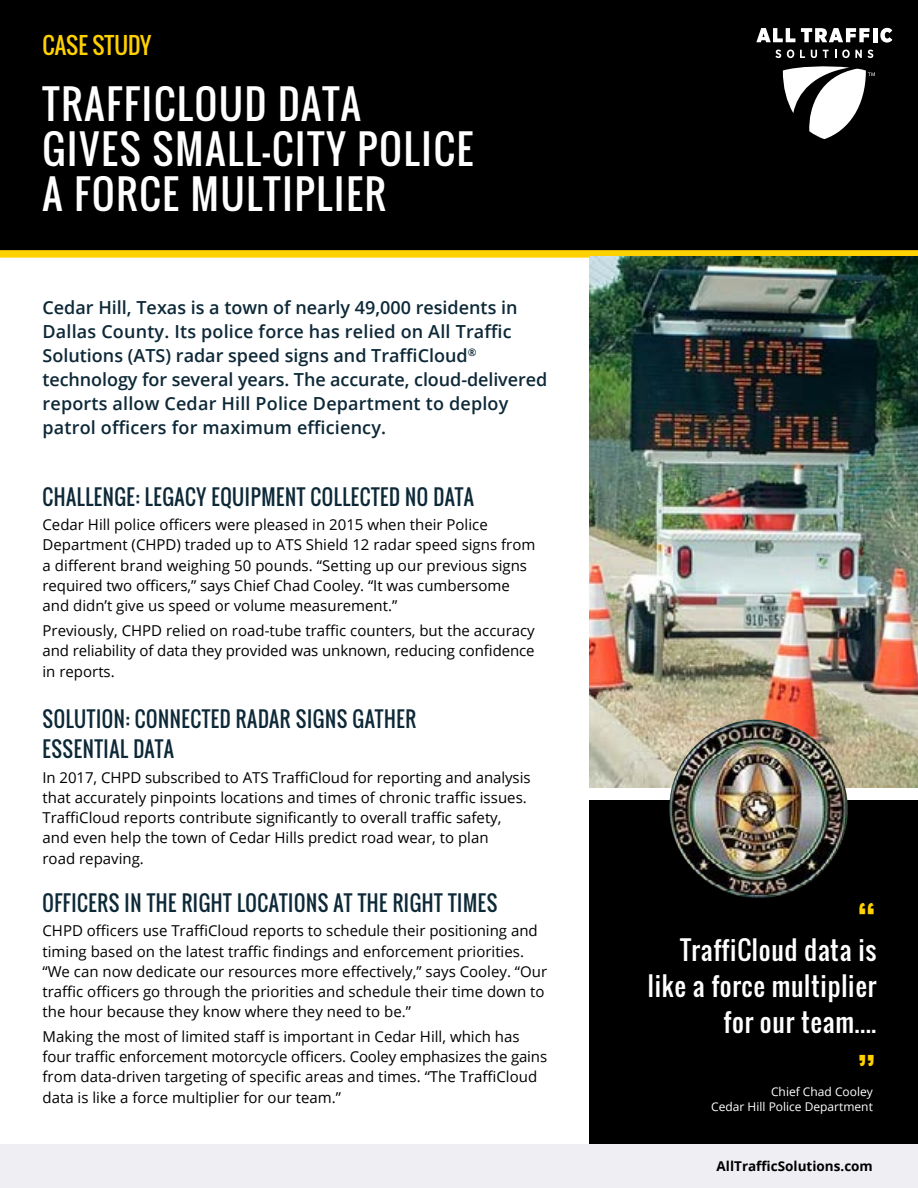
<style>
.page{position:relative;width:918px;height:1188px;background:#fff}
.page>*{position:absolute;margin:0;border:0;box-sizing:border-box;transform-origin:0 0}
.t1{font:45px "Oswald";color:#ffd100}
.t2{font:39px/45px "Oswald";letter-spacing:.05em;color:#fff}
.t3{font:25.5px/36px "Oswald";letter-spacing:.03em;color:#fff;text-align:right}
.t4{font:22.5px "Oswald";color:#ffd100}
.t5{font:21px/30px "Oswald";letter-spacing:.03em;color:#0d2837;scale:.94 1}
.t6{font:600 18px/24px "Open Sans";color:#0d2837}
.t7{font:15px/20.2px "Open Sans";color:#000}
.t8{font:700 13.5px "Open Sans";color:#000}
.t9{font:12px "Open Sans";color:#fff}
</style>
<div class="page">
<div style="left:590px;top:801px;width:328px;height:387px;background:#000"></div>
<div style="left:0;top:0;width:918px;height:250px;background:#000"></div>
<svg style="left:783px;top:65px;width:92px;height:74px"></svg>
<svg style="left:775px;top:50px;width:6px;height:8px"></svg>
<svg style="left:787px;top:50px;width:7px;height:8px"></svg>
<svg style="left:800px;top:50px;width:5px;height:8px"></svg>
<svg style="left:811px;top:50px;width:6px;height:8px"></svg>
<svg style="left:823px;top:50px;width:6px;height:8px"></svg>
<svg style="left:842px;top:50px;width:20px;height:8px"></svg>
<svg style="left:868px;top:50px;width:5px;height:8px"></svg>
<svg style="left:756px;top:28px;width:39px;height:14px"></svg>
<svg style="left:801px;top:28px;width:69px;height:14px"></svg>
<hr style="left:873px;top:28px;width:4px;height:14px;background:#fff">
<svg style="left:880px;top:28px;width:12px;height:15px"></svg>
<div style="left:0;top:250px;width:918px;height:8px;background:#ffd100"></div>
<div style="left:0;top:1145px;width:918px;height:43px;background:#eeeef3"></div>
<img style="left:590px;top:257px;width:328px;height:530px">
<img style="left:669px;top:719px;width:179px;height:179px;border-radius:89px">
<h3 class="t4" style="left:43px;top:28px;width:110px">CASE STUDY</h3>
<h2 class="t2" style="left:43px;top:82px;width:432px">TRAFFICLOUD DATA<br>GIVES SMALL-CITY POLICE<br>A FORCE MULTIPLIER</h2>
<p class="t6" style="left:43px;top:295px;width:506px">Cedar Hill, Texas is a town of nearly 49,000 residents in Dallas County. Its police force has relied on All Traffic Solutions (ATS) radar speed signs and TraffiCloud<sup>® </sup>technology for several years. The accurate, cloud-delivered reports allow Cedar Hill Police Department to deploy patrol officers for maximum efficiency.</p>
<h3 class="t5" style="left:43px;top:482px;width:461px">CHALLENGE: LEGACY EQUIPMENT COLLECTED NO DATA</h3>
<p class="t7" style="left:43px;top:514px;width:495px">Cedar Hill police officers were pleased in 2015 when their Police Department (CHPD) traded up to ATS Shield 12 radar speed signs from a different brand weighing 50 pounds. “Setting up our previous signs required two officers,” says Chief Chad Cooley. “It was cumbersome and didn’t give us speed or volume measurement.”</p>
<p class="t7" style="left:43px;top:619px;width:494px;line-height:20.7px;text-align:justify">Previously, CHPD relied on road-tube traffic counters, but the accuracy and reliability of data they provided was unknown, reducing confidence in reports.</p>
<h3 class="t5" style="left:43px;top:704px;width:399px">SOLUTION: CONNECTED RADAR SIGNS GATHER<br>ESSENTIAL DATA</h3>
<p class="t7" style="left:43px;top:767px;width:490px">In 2017, CHPD subscribed to ATS TraffiCloud for reporting and analysis that accurately pinpoints locations and times of chronic traffic issues.<br>TraffiCloud reports contribute significantly to overall traffic safety, and even help the town of Cedar Hills predict road wear, to plan<br>road repaving.</p>
<h3 class="t5" style="left:43px;top:888px;width:485px">OFFICERS IN THE RIGHT LOCATIONS AT THE RIGHT TIMES</h3>
<p class="t7" style="left:43px;top:920px;width:506px">CHPD officers use TraffiCloud reports to schedule their positioning and timing based on the latest traffic findings and enforcement priorities. “We can now dedicate our resources more effectively,” says Cooley. “Our traffic officers go through the priorities and schedule their time down to the hour because they know where they need to be.”</p>
<p class="t7" style="left:43px;top:1026px;width:506px">Making the most of limited staff is important in Cedar Hill, which has four traffic enforcement motorcycle officers. Cooley emphasizes the gains from data-driven targeting of specific areas and times. “The TraffiCloud data is like a force multiplier for our team.”</p>
<h1 class="t1" style="left:857px;top:890px;width:21px">“</h1>
<h3 class="t3" style="left:648px;top:932px;width:230px">TraffiCloud data is like a force multiplier for our team....</h3>
<h1 class="t1" style="left:857px;top:1042px;width:21px">”</h1>
<p class="t9" style="left:711px;top:1099px;width:163px">Cedar Hill Police Department</p>
<p class="t9" style="left:771px;top:1084px;width:103px">Chief Chad Cooley</p>
<p class="t8" style="left:717px;top:1157px;width:158px">AllTrafficSolutions.com</p>
</div>
